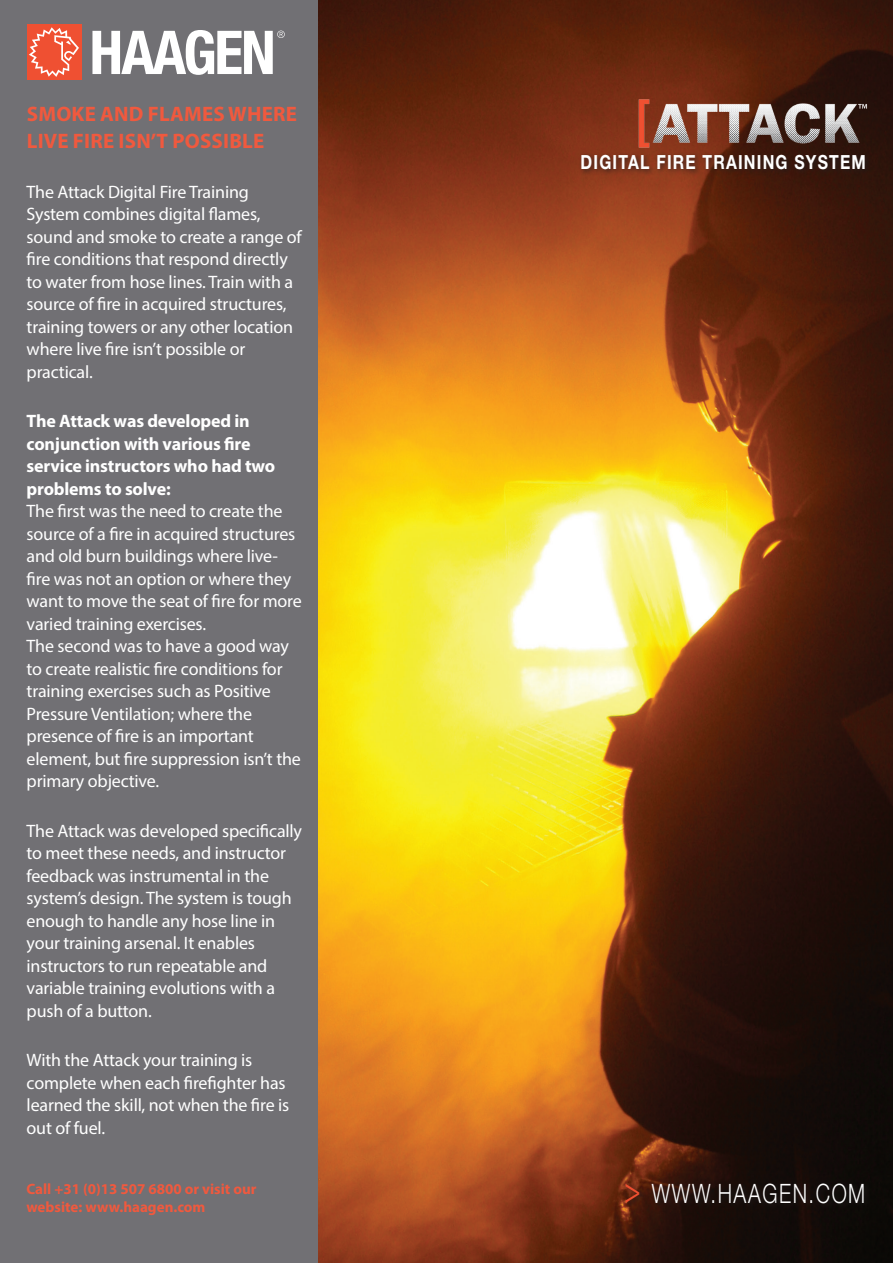
<style>
.page{position:relative;width:893px;height:1263px;background:#fff}
.page>*{position:absolute;margin:0;border:0;box-sizing:border-box;transform-origin:0 0}
.t1{font:300 26.7px "Helvetica Neue LT Std";letter-spacing:.075em;color:#fff;scale:.76 1}
.t2{font:700 21px/27px "Myriad Pro";letter-spacing:.01em;color:#f0593e}
.t3{font:700 19.5px "Helvetica Neue LT Std";letter-spacing:.075em;color:#fff;scale:.81 1}
.t4{font:18px/22.5px "Myriad Pro";letter-spacing:-.01em;color:#fff}
.t5{font:700 18px/22.5px "Myriad Pro";letter-spacing:-.01em;color:#fff}
.t6{font:700 15px/18px "Myriad Pro";color:#f0593e}
.s1{font-family:"Myriad Pro";font-weight:400;font-size:36px;color:#f05031}
</style>
<div class="page">
<img style="left:318px;top:0;width:575px;height:1263px">
<div style="left:0;top:0;width:318px;height:1263px;background:#717074"></div>
<svg style="left:92px;top:30px;width:193px;height:45px"></svg>
<div style="left:27px;top:25px;width:54px;height:55px;background:#ef5032"></div>
<svg style="left:29px;top:27px;width:50px;height:50px"></svg>
<div style="left:579px;top:152px;width:293px;height:24px;background:#231f20;opacity:.75"></div>
<div style="left:623px;top:1181px;width:248px;height:29px;background:#231f20;opacity:.75"></div>
<img style="left:591px;top:73px;width:293px;height:79px">
<p class="t2" style="left:27px;top:100px;width:272px">SMOKE AND FLAMES WHERE<br>LIVE FIRE ISN’T POSSIBLE</p>
<p class="t4" style="left:27px;top:180px;width:277px">The Attack Digital Fire Training System combines digital flames, sound and smoke to create a range of fire conditions that respond directly to water from hose lines. Train with a source of fire in acquired structures, training towers or any other location where live fire isn’t possible or practical.</p>
<p class="t5" style="left:27px;top:409px;width:250px">The Attack was developed in conjunction with various fire service instructors who had two problems to solve:</p>
<p class="t4" style="left:27px;top:500px;width:277px">The first was the need to create the source of a fire in acquired structures and old burn buildings where live&shy;fire was not an option or where they want to move the seat of fire for more varied training exercises.<br>The second was to have a good way to create realistic fire conditions for training exercises such as Positive Pressure Ventilation; where the presence of fire is an important element, but fire suppression isn’t the primary objective.</p>
<p class="t4" style="left:27px;top:819px;width:277px">The Attack was developed specifically to meet these needs, and instructor feedback was instrumental in the system’s design. The system is tough enough to handle any hose line in your training arsenal. It enables instructors to run repeatable and variable training evolutions with a push of a button.</p>
<p class="t4" style="left:27px;top:1049px;width:264px">With the Attack your training is complete when each firefighter has learned the skill, not when the fire is out of fuel.</p>
<p class="t3" style="left:581px;top:150px;width:354px">DIGITAL FIRE TRAINING SYSTEM</p>
<p class="t6" style="left:26px;top:1179px;width:232px">Call +31 (0)13 507 6800 or visit our website: www.haagen.com</p>
<h1 class="t1" style="left:624px;top:1177px;width:319px"><span class="s1">&gt;</span> WWW.HAAGEN.COM</h1>
</div>
